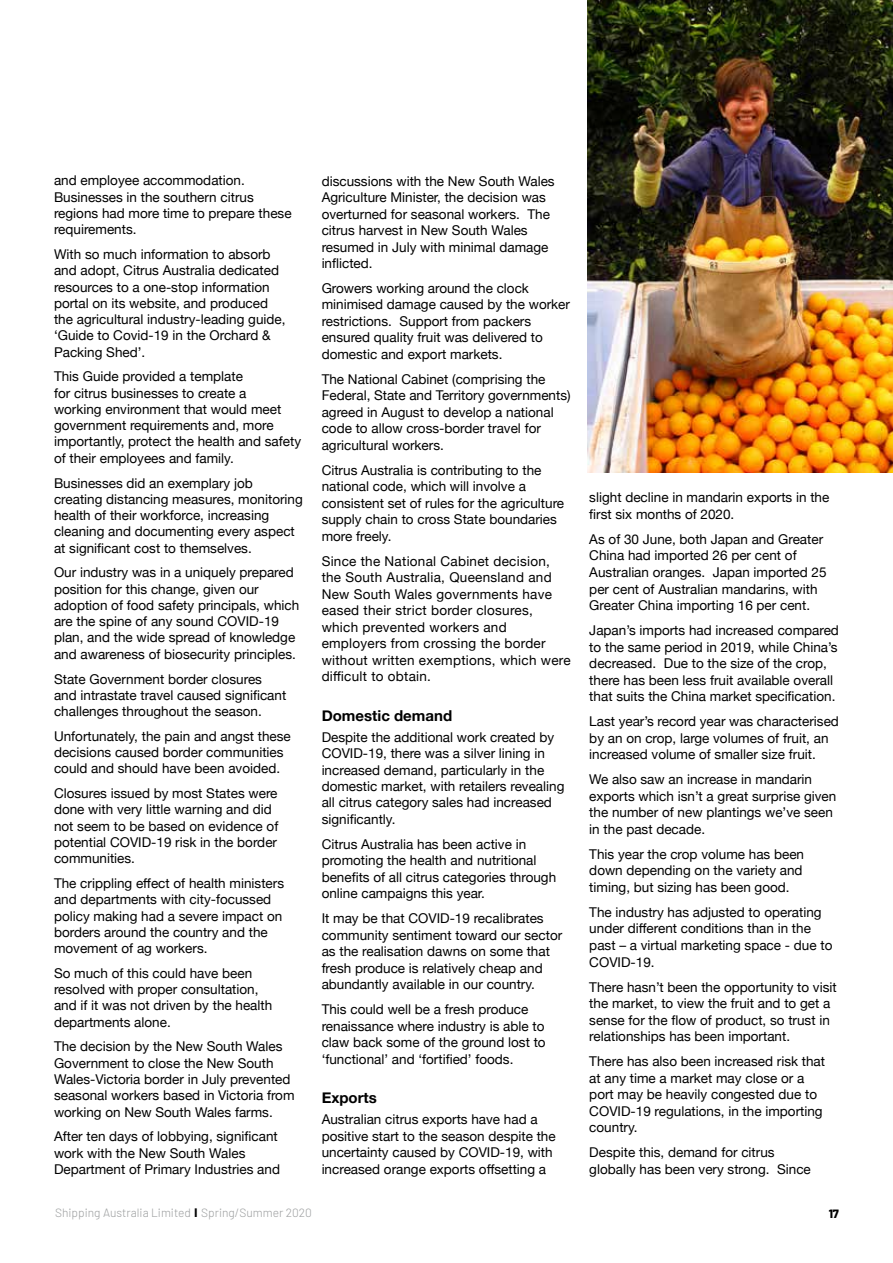
<style>
.page{position:relative;width:893px;height:1263px;background:#fff}
.page>*{position:absolute;margin:0;border:0;box-sizing:border-box;transform-origin:0 0}
.t1{font:700 15px "Helvetica Neue";color:#000}
.t2{font:13.5px/16.5px "Helvetica Neue";color:#000}
.t3{font:13.5px/16.5px "Helvetica Neue";letter-spacing:.02em;color:#000}
.t4{font:300 12px "Barlow";color:#9c9e9f}
.t5{font:800 12px "Barlow";color:#000}
.s1{font-family:"Helvetica Neue";font-weight:700;color:#000}
</style>
<div class="page">
<img style="left:588px;top:0;width:305px;height:472px">
<p class="t2" style="left:54px;top:173px;width:239px">and employee accommodation.<br>Businesses in the southern citrus regions had more time to prepare these requirements.</p>
<p class="t2" style="left:54px;top:247px;width:233px">With so much information to absorb and adopt, Citrus Australia dedicated resources to a one-stop information portal on its website, and produced the agricultural industry-leading guide, ‘Guide to Covid-19 in the Orchard &amp; Packing Shed’.</p>
<p class="t2" style="left:54px;top:369px;width:249px">This Guide provided a template<br>for citrus businesses to create a<br>working environment that would meet government requirements and, more importantly, protect the health and safety of their employees and family.</p>
<p class="t2" style="left:54px;top:475px;width:250px">Businesses did an exemplary job creating distancing measures, monitoring health of their workforce, increasing cleaning and documenting every aspect at significant cost to themselves.</p>
<p class="t2" style="left:54px;top:565px;width:247px">Our industry was in a uniquely prepared position for this change, given our adoption of food safety principals, which are the spine of any sound COVID-19 plan, and the wide spread of knowledge and awareness of biosecurity principles.</p>
<p class="t2" style="left:54px;top:671px;width:234px">State Government border closures and intrastate travel caused significant challenges throughout the season.</p>
<p class="t2" style="left:54px;top:729px;width:238px">Unfortunately, the pain and angst these decisions caused border communities could and should have been avoided.</p>
<p class="t2" style="left:54px;top:786px;width:226px">Closures issued by most States were done with very little warning and did not seem to be based on evidence of potential COVID-19 risk in the border communities.</p>
<p class="t2" style="left:54px;top:876px;width:232px">The crippling effect of health ministers and departments with city-focussed policy making had a severe impact on borders around the country and the movement of ag workers.</p>
<p class="t2" style="left:54px;top:966px;width:220px">So much of this could have been resolved with proper consultation, and if it was not driven by the health departments alone.</p>
<p class="t2" style="left:54px;top:1039px;width:242px">The decision by the New South Wales Government to close the New South Wales-Victoria border in July prevented seasonal workers based in Victoria from working on New South Wales farms.</p>
<p class="t2" style="left:54px;top:1129px;width:228px">After ten days of lobbying, significant work with the New South Wales<br>Department of Primary Industries and</p>
<p class="t2" style="left:322px;top:173px;width:235px">discussions with the New South Wales<br>Agriculture Minister, the decision was overturned for seasonal workers. The citrus harvest in New South Wales resumed in July with minimal damage inflicted.</p>
<p class="t2" style="left:322px;top:281px;width:250px">Growers working around the clock minimised damage caused by the worker restrictions. Support from packers ensured quality fruit was delivered to domestic and export markets.</p>
<p class="t2" style="left:322px;top:372px;width:250px">The National Cabinet (comprising the Federal, State and Territory governments) agreed in August to develop a national code to allow cross-border travel for agricultural workers.</p>
<p class="t2" style="left:322px;top:463px;width:244px">Citrus Australia is contributing to the national code, which will involve a consistent set of rules for the agriculture supply chain to cross State boundaries more freely.</p>
<p class="t3" style="left:322px;top:553px;width:250px">Since the National Cabinet decision, the South Australia, Queensland and New South Wales governments have eased their strict border closures, which prevented workers and employers from crossing the border without written exemptions, which were difficult to obtain.</p>
<p class="t1" style="left:322px;top:704px;width:132px">Domestic demand</p>
<p class="t2" style="left:322px;top:729px;width:244px">Despite the additional work created by COVID-19, there was a silver lining in increased demand, particularly in the domestic market, with retailers revealing all citrus category sales had increased significantly.</p>
<p class="t2" style="left:322px;top:837px;width:236px">Citrus Australia has been active in promoting the health and nutritional benefits of all citrus categories through online campaigns this year.</p>
<p class="t2" style="left:322px;top:911px;width:242px">It may be that COVID-19 recalibrates community sentiment toward our sector as the realisation dawns on some that fresh produce is relatively cheap and abundantly available in our country.</p>
<p class="t2" style="left:322px;top:1002px;width:226px">This could well be a fresh produce renaissance where industry is able to claw back some of the ground lost to ‘functional’ and ‘fortified’ foods.</p>
<p class="t1" style="left:322px;top:1086px;width:57px">Exports</p>
<p class="t2" style="left:322px;top:1112px;width:236px">Australian citrus exports have had a positive start to the season despite the uncertainty caused by COVID-19, with increased orange exports offsetting a</p>
<p class="t2" style="left:589px;top:490px;width:242px">slight decline in mandarin exports in the first six months of 2020.</p>
<p class="t2" style="left:589px;top:532px;width:239px">As of 30 June, both Japan and Greater China had imported 26 per cent of Australian oranges. Japan imported 25 per cent of Australian mandarins, with Greater China importing 16 per cent.</p>
<p class="t2" style="left:589px;top:623px;width:251px">Japan’s imports had increased compared to the same period in 2019, while China’s decreased. Due to the size of the crop, there has been less fruit available overall that suits the China market specification.</p>
<p class="t2" style="left:589px;top:714px;width:251px">Last year’s record year was characterised by an on crop, large volumes of fruit, an increased volume of smaller size fruit.</p>
<p class="t2" style="left:589px;top:772px;width:249px">We also saw an increase in mandarin exports which isn’t a great surprise given the number of new plantings we’ve seen in the past decade.</p>
<p class="t2" style="left:589px;top:846px;width:216px;text-align:justify">This year the crop volume has been down depending on the variety and timing, but sizing has been good.</p>
<p class="t2" style="left:589px;top:905px;width:245px">The industry has adjusted to operating under different conditions than in the past – a virtual marketing space - due to<br>COVID-19.</p>
<p class="t2" style="left:589px;top:979px;width:249px">There hasn’t been the opportunity to visit the market, to view the fruit and to get a sense for the flow of product, so trust in relationships has been important.</p>
<p class="t2" style="left:589px;top:1054px;width:237px">There has also been increased risk that at any time a market may close or a port may be heavily congested due to<br>COVID-19 regulations, in the importing country.</p>
<p class="t2" style="left:589px;top:1145px;width:223px">Despite this, demand for citrus globally has been very strong. Since</p>
<p class="t4" style="left:55px;top:1203px;width:258px">Shipping Australia Limited <span class="s1">I</span> Spring/Summer 2020</p>
<p class="t5" style="left:829px;top:1205px;width:12px">17</p>
</div>
